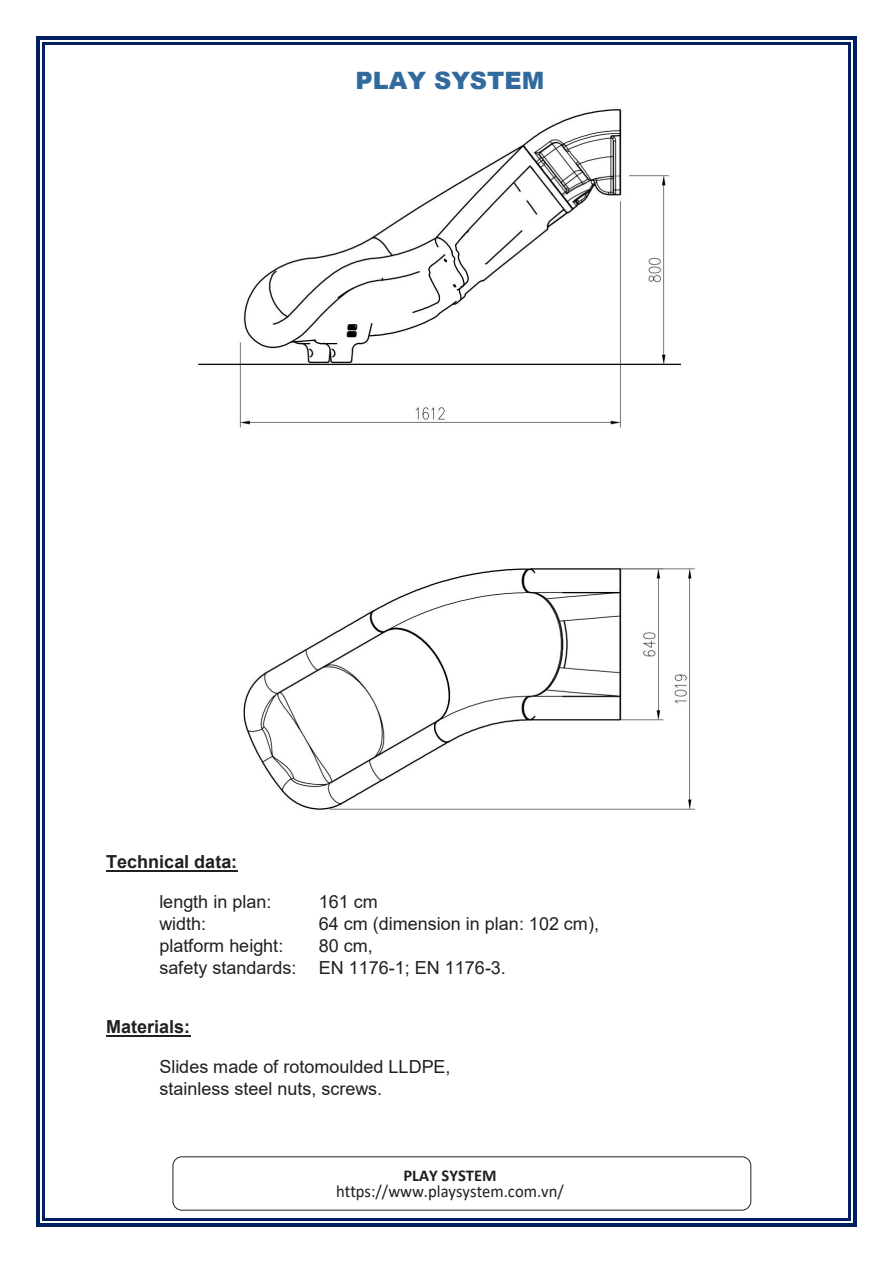
<style>
.page{position:relative;width:893px;height:1263px;background:#fff}
.page>*{position:absolute;margin:0;border:0;box-sizing:border-box;transform-origin:0 0}
.t1{font:900 24px "Arial";color:#316a9d}
.t2{font:18px/21.8px "Arial";color:#231f20}
.t3{font:700 18px "Arial";color:#231f20}
.t4{font:17.25px "Calibri";color:#211e1e;scale:.96 1}
.t5{font:700 16.5px "Calibri";color:#211e1e}
.s1{font-family:"Myriad Pro"}
</style>
<div class="page">
<div style="left:173px;top:1157px;width:578px;height:53px;border:1px solid #231f20;border-radius:9px"></div>
<img style="left:198px;top:109px;width:497px;height:701px">
<hr style="left:106px;top:870px;width:131px;height:2px;background:#231f20">
<hr style="left:106px;top:1035px;width:84px;height:2px;background:#231f20">
<svg style="left:36px;top:36px;width:9px;height:9px"></svg>
<hr style="left:45px;top:36px;width:803px;height:4px;background:#002060">
<hr style="left:45px;top:43px;width:803px;height:2px;background:#002060">
<svg style="left:848px;top:36px;width:9px;height:9px"></svg>
<hr style="left:36px;top:45px;width:4px;height:1173px;background:#002060">
<hr style="left:43px;top:45px;width:2px;height:1173px;background:#002060">
<hr style="left:853px;top:45px;width:4px;height:1173px;background:#002060">
<hr style="left:848px;top:45px;width:2px;height:1173px;background:#002060">
<svg style="left:36px;top:1218px;width:9px;height:9px"></svg>
<hr style="left:45px;top:1223px;width:803px;height:4px;background:#002060">
<hr style="left:45px;top:1218px;width:803px;height:2px;background:#002060">
<svg style="left:848px;top:1218px;width:9px;height:9px"></svg>
<h1 class="t1" style="left:356px;top:63px;width:190px">PLAY SYSTEM</h1>
<p class="t3" style="left:106px;top:849px;width:132px">Technical data:</p>
<p class="t2" style="left:159px;top:891px;width:114px">length in plan:</p>
<p class="t2" style="left:319px;top:891px;width:61px">161 cm</p>
<p class="t2" style="left:159px;top:913px;width:48px">width:</p>
<p class="t2" style="left:319px;top:913px;width:282px">64 cm (dimension in plan: 102 cm),</p>
<p class="t2" style="left:159px;top:934px;width:126px">platform height:</p>
<p class="t2" style="left:159px;top:934px;width:348px;text-indent:159px">80 cm,<br>safety standards: EN 1176-1; EN 1176-3.</p>
<p class="t3" style="left:106px;top:1014px;width:86px">Materials:</p>
<p class="t2" style="left:159px;top:1056px;width:293px">Slides made of rotomoulded LLDPE, stainless steel nuts, screws.</p>
<p class="t5" style="left:403px;top:1164px;width:95px">PLAY SYSTEM</p>
<p class="t4" style="left:336px;top:1179px;width:239px">h<span class="s1">tt</span>ps://www.playsystem.com.vn/</p>
</div>
